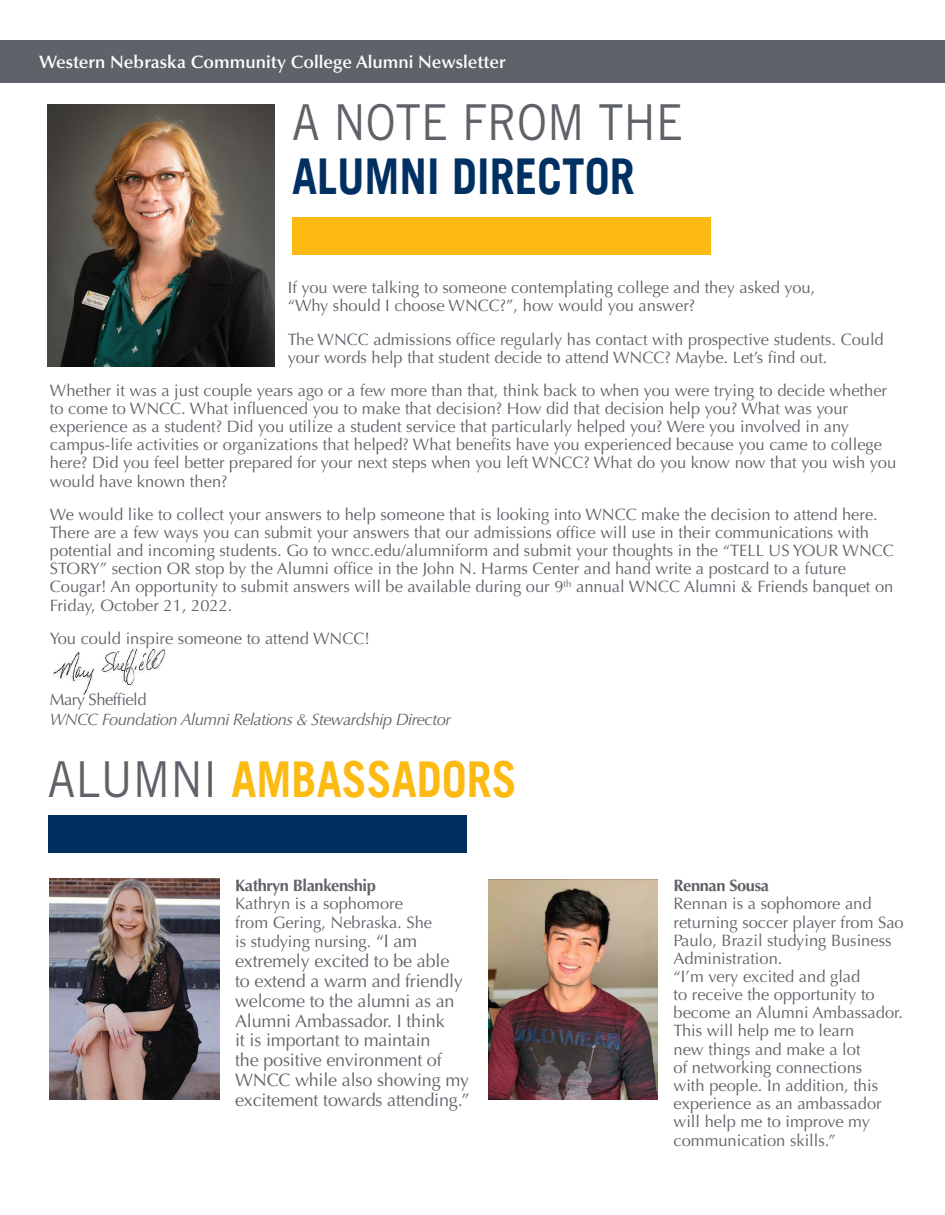
<style>
.page{position:relative;width:945px;height:1215px;background:#fff}
.page>*{position:absolute;margin:0;border:0;box-sizing:border-box;transform-origin:0 0}
.t1{font:700 49.5px "Trade Gothic LT";color:#fcba13;scale:.91 1}
.t2{font:700 49.5px "Trade Gothic LT";color:#003062;scale:.91 1}
.t3{font:49.5px "Trade Gothic LT Std";color:#5f6369;scale:.91 1}
.t4{font:18px/19.8px "Optima";letter-spacing:-.01em;color:#5f646a}
.t5{font:600 18px "Optima LT Std";color:#fff}
.t6{font:16.5px/18.1px "Optima";color:#5f646a}
.t7{font:italic 16.5px "Optima LT Std";letter-spacing:-.03em;color:#5f6369}
.t8{font:700 16.5px "Optima LT Std";letter-spacing:-.025em;color:#5f6369}
.t9{font:16.5px "Optima LT Std";letter-spacing:-.03em;color:#5f6369}
.s1{font-family:"Trade Gothic LT Std";font-weight:400;color:#5f6369}
.s2{font-size:18px}
</style>
<div class="page">
<img style="left:52px;top:647px;width:114px;height:49px">
<div style="left:0;top:40px;width:945px;height:43px;background:#5f6369"></div>
<div style="left:292px;top:217px;width:419px;height:37px;background:#fcba13"></div>
<img style="left:48px;top:105px;width:226px;height:262px">
<div style="left:48px;top:816px;width:418px;height:37px;background:#003062"></div>
<img style="left:50px;top:879px;width:169px;height:221px">
<img style="left:488px;top:879px;width:170px;height:221px">
<p class="t5" style="left:39px;top:52px;width:468px">Western Nebraska Community College Alumni Newsletter</p>
<h1 class="t3" style="left:292px;top:93px;width:431px">A NOTE FROM THE</h1>
<h1 class="t2" style="left:292px;top:146px;width:378px">ALUMNI DIRECTOR</h1>
<p class="t6" style="left:288px;top:279px;width:529px">If you were talking to someone contemplating college and they asked you, “Why should I choose WNCC?”, how would you answer?</p>
<p class="t6" style="left:288px;top:330px;width:598px">The WNCC admissions office regularly has contact with prospective students. Could your words help that student decide to attend WNCC? Maybe. Let’s find out.</p>
<p class="t6" style="left:50px;top:381px;width:848px">Whether it was a just couple years ago or a few more than that, think back to when you were trying to decide whether to come to WNCC. What influenced you to make that decision? How did that decision help you? What was your experience as a student? Did you utilize a student service that particularly helped you? Were you involved in any campus-life activities or organizations that helped? What benefits have you experienced because you came to college here? Did you feel better prepared for your next steps when you left WNCC? What do you know now that you wish you would have known then?</p>
<p class="t6" style="left:50px;top:505px;width:846px">We would like to collect your answers to help someone that is looking into WNCC make the decision to attend here.<br>There are a few ways you can submit your answers that our admissions office will use in their communications with potential and incoming students. Go to wncc.edu/alumniform and submit your thoughts in the “TELL US YOUR WNCC STORY” section OR stop by the Alumni office in the John N. Harms Center and hand write a postcard to a future Cougar! An opportunity to submit answers will be available during our 9<sup>th</sup> annual WNCC Alumni &amp; Friends banquet on Friday, October 21, 2022.</p>
<p class="t6" style="left:50px;top:629px;width:322px">You could inspire someone to attend WNCC!</p>
<p class="t9" style="left:50px;top:690px;width:98px">Mary Sheffield</p>
<p class="t7" style="left:50px;top:710px;width:403px">WNCC Foundation Alumni Relations &amp; Stewardship Director</p>
<h1 class="t1" style="left:48px;top:749px;width:517px"><span class="s1">ALUMNI</span> AMBASSADORS</h1>
<p class="t8" style="left:235px;top:876px;width:142px">Kathryn Blankenship</p>
<p class="t6" style="left:235px;top:895px;width:198px">Kathryn is a sophomore from Gering, Nebraska. She</p>
<p class="t6" style="left:235px;top:933px;width:184px">is studying nursing. <span class="s2">“I am</span></p>
<p class="t4" style="left:235px;top:951px;width:236px">extremely excited to be able<br>to extend a warm and friendly welcome to the alumni as an<br>Alumni Ambassador. I think<br>it is important to maintain<br>the positive environment of<br>WNCC while also showing my excitement towards attending.”</p>
<p class="t8" style="left:674px;top:876px;width:97px">Rennan Sousa</p>
<p class="t6" style="left:674px;top:895px;width:232px">Rennan is a sophomore and returning soccer player from Sao<br>Paulo, Brazil studying Business<br>Administration.<br>“I’m very excited and glad<br>to receive the opportunity to become an Alumni Ambassador.<br>This will help me to learn<br>new things and make a lot<br>of networking connections<br>with people. In addition, this experience as an ambassador will help me to improve my communication skills.”</p>
</div>
